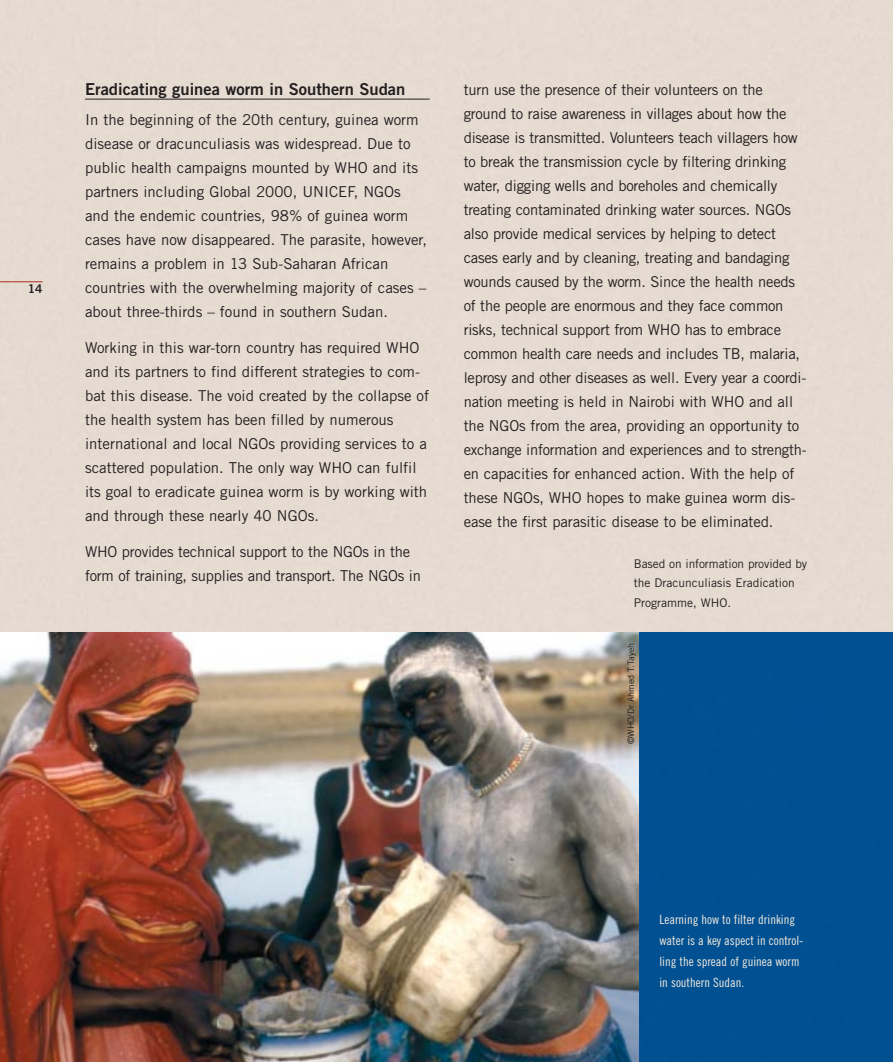
<style>
.page{position:relative;width:893px;height:1062px;background:#fff}
.page>*{position:absolute;margin:0;border:0;box-sizing:border-box;transform-origin:0 0}
.t1{font:16.5px "Trade Gothic Bold Two";color:#231f1f}
.t2{font:15px/24px "Trade Gothic";letter-spacing:-.005em;color:#231f1f}
.t3{font:12.75px/21px "Trade Gothic Cond Eighteen";color:#f2e9de}
.t4{font:12px/19.5px "Trade Gothic";color:#231f1f}
.t5{font:12px "Trade Gothic Bold Two";color:#231f1f}
.t6{font:9px "Trade Gothic";color:#231f1f}
</style>
<div class="page">
<hr style="left:0;top:281px;width:43px;height:1px;background:#b23426">
<hr style="left:85px;top:99px;width:344px;height:1px;background:#231f1f">
<div style="left:638px;top:632px;width:254px;height:430px;background:#015092"></div>
<img style="left:0;top:632px;width:638px;height:430px">
<p class="t5" style="left:28px;top:284px;width:16px">14</p>
<p class="t1" style="left:85px;top:83px;width:322px">Eradicating guinea worm in Southern Sudan</p>
<p class="t2" style="left:85px;top:109px;width:343px">In the beginning of the 20th century, guinea worm disease or dracunculiasis was widespread. Due to public health campaigns mounted by WHO and its partners including Global 2000, UNICEF, NGOs and the endemic countries, 98% of guinea worm cases have now disappeared. The parasite, however, remains a problem in 13 Sub-Saharan African countries with the overwhelming majority of cases – about three-thirds – found in southern Sudan.</p>
<p class="t2" style="left:85px;top:337px;width:345px">Working in this war-torn country has required WHO and its partners to find different strategies to com&shy;bat this disease. The void created by the collapse of the health system has been filled by numerous international and local NGOs providing services to a scattered population. The only way WHO can fulfil its goal to eradicate guinea worm is by working with and through these nearly 40 NGOs.</p>
<p class="t2" style="left:85px;top:541px;width:337px">WHO provides technical support to the NGOs in the form of training, supplies and transport. The NGOs in</p>
<p class="t2" style="left:463px;top:79px;width:344px">turn use the presence of their volunteers on the ground to raise awareness in villages about how the disease is transmitted. Volunteers teach villagers how to break the transmission cycle by filtering drinking water, digging wells and boreholes and chemically treating contaminated drinking water sources. NGOs also provide medical services by helping to detect cases early and by cleaning, treating and bandaging wounds caused by the worm. Since the health needs of the people are enormous and they face common risks, technical support from WHO has to embrace common health care needs and includes TB, malaria, leprosy and other diseases as well. Every year a coordi&shy;nation meeting is held in Nairobi with WHO and all the NGOs from the area, providing an opportunity to exchange information and experiences and to strength&shy;en capacities for enhanced action. With the help of these NGOs, WHO hopes to make guinea worm dis&shy;ease the first parasitic disease to be eliminated.</p>
<p class="t4" style="left:634px;top:555px;width:175px">Based on information provided by the Dracunculiasis Eradication<br>Programme, WHO.</p>
<p class="t6" style="left:627px;top:744px;width:103px;rotate:-90deg">©WHO/Dr Ahmed T.Tayeh</p>
<p class="t3" style="left:659px;top:910px;width:145px">Learning how to filter drinking water is a key aspect in control&shy;ling the spread of guinea worm in southern Sudan.</p>
</div>
